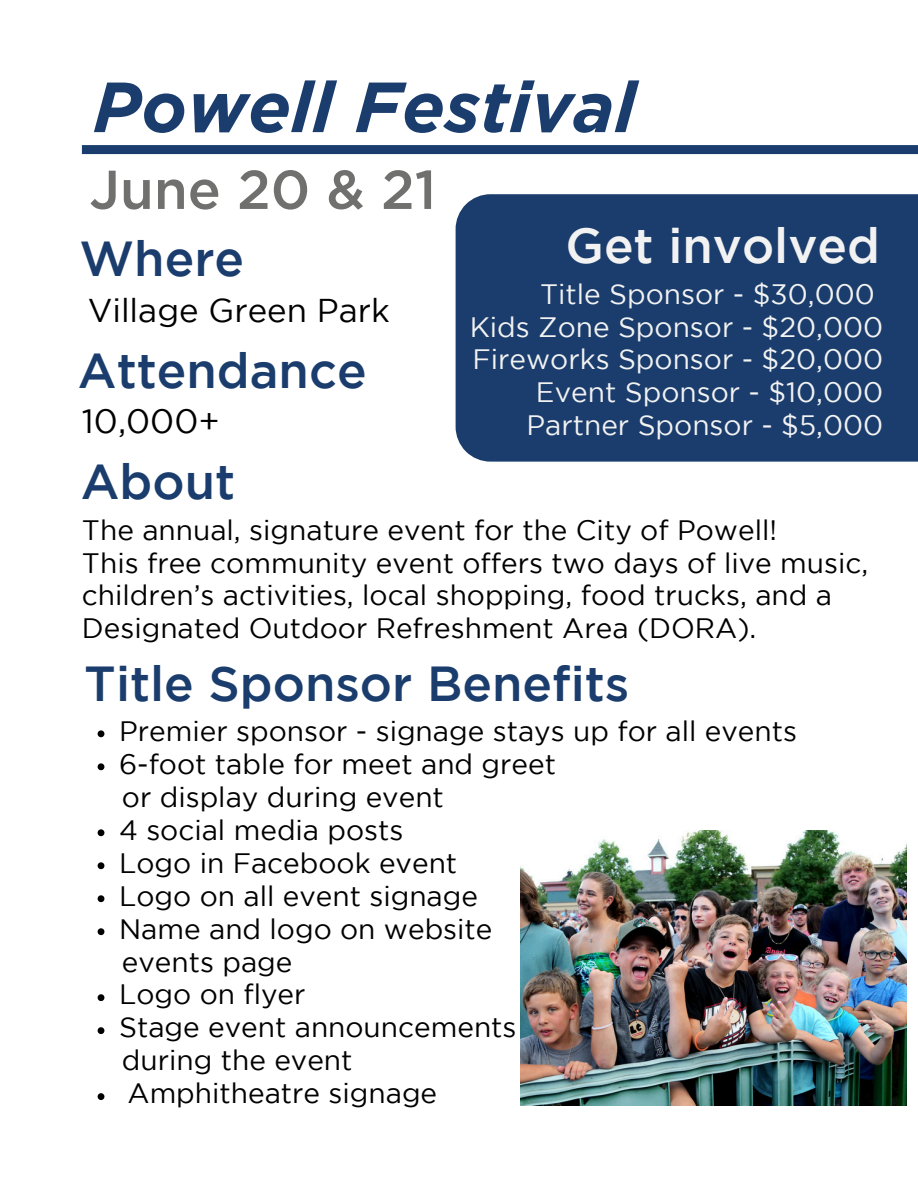
<style>
.page{position:relative;width:918px;height:1188px;background:#fff}
.page>*{position:absolute;margin:0;border:0;box-sizing:border-box;transform-origin:0 0}
.t1{font:italic 700 70.8px "Gotham";color:#1a3d6d}
.t2{font:500 54.6px "Gotham";color:#70706e}
.t3{font:500 49.05px "Gotham";color:#1a3d6d}
.t4{font:500 49.05px "Gotham";color:#f2f2f2}
.t5{font:33.6px "Gotham";color:#000}
.t6{font:32.85px "Gotham";color:#000}
.t7{font:28.05px/32.5px "Gotham";color:#000}
.t8{font:28.05px "Gotham";color:#f2f2f2}
</style>
<div class="page">
<div style="left:82px;top:145px;width:836px;height:9px;background:#1a3d6d"></div>
<div style="left:456px;top:194px;width:462px;height:268px;background:#1a3d6d"></div>
<img style="left:520px;top:830px;width:386px;height:276px">
<svg style="left:98px;top:730px;width:6px;height:7px"></svg>
<svg style="left:98px;top:763px;width:6px;height:7px"></svg>
<svg style="left:98px;top:829px;width:6px;height:7px"></svg>
<svg style="left:98px;top:862px;width:6px;height:7px"></svg>
<svg style="left:98px;top:895px;width:6px;height:7px"></svg>
<svg style="left:98px;top:928px;width:6px;height:7px"></svg>
<svg style="left:98px;top:994px;width:6px;height:7px"></svg>
<svg style="left:98px;top:1027px;width:6px;height:7px"></svg>
<svg style="left:98px;top:1093px;width:6px;height:7px"></svg>
<h1 class="t1" style="left:93px;top:80px;width:544px">Powell Festival</h1>
<p class="t2" style="left:89px;top:169px;width:348px">June 20 &amp; 21</p>
<h2 class="t3" style="left:80px;top:241px;width:166px">Where</h2>
<p class="t4" style="left:566px;top:227px;width:316px">Get involved</p>
<h4 class="t8" style="left:540px;top:284px;width:336px">Title Sponsor - $30,000</h4>
<h3 class="t8" style="left:470px;top:316px;width:415px">Kids Zone Sponsor - $20,000</h3>
<h4 class="t8" style="left:472px;top:349px;width:412px">Fireworks Sponsor - $20,000</h4>
<h3 class="t8" style="left:536px;top:382px;width:349px">Event Sponsor - $10,000</h3>
<p class="t8" style="left:526px;top:414px;width:358px">Partner Sponsor - $5,000</p>
<h3 class="t6" style="left:88px;top:298px;width:304px">Village Green Park</h3>
<p class="t3" style="left:78px;top:353px;width:290px">Attendance</p>
<h3 class="t5" style="left:82px;top:408px;width:139px">10,000+</h3>
<p class="t3" style="left:81px;top:463px;width:156px">About</p>
<p class="t7" style="left:82px;top:516px;width:697px">The annual, signature event for the City of Powell!</p>
<p class="t7" style="left:82px;top:548px;width:788px">This free community event offers two days of live music, children’s activities, local shopping, food trucks, and a<br>Designated Outdoor Refreshment Area (DORA).</p>
<p class="t3" style="left:84px;top:665px;width:547px">Title Sponsor Benefits</p>
<h3 class="t7" style="left:119px;top:716px;width:679px">Premier sponsor - signage stays up for all events</h3>
<p class="t7" style="left:119px;top:749px;width:438px">6-foot table for meet and greet</p>
<p class="t7" style="left:122px;top:782px;width:324px">or display during event</p>
<p class="t7" style="left:119px;top:815px;width:286px">4 social media posts</p>
<p class="t7" style="left:119px;top:848px;width:340px">Logo in Facebook event</p>
<p class="t7" style="left:119px;top:881px;width:360px">Logo on all event signage</p>
<p class="t7" style="left:119px;top:914px;width:375px">Name and logo on website</p>
<p class="t7" style="left:122px;top:947px;width:172px">events page</p>
<p class="t7" style="left:119px;top:980px;width:188px">Logo on flyer</p>
<p class="t7" style="left:119px;top:1013px;width:399px">Stage event announcements</p>
<p class="t7" style="left:122px;top:1046px;width:232px">during the event</p>
<p class="t7" style="left:128px;top:1079px;width:311px">Amphitheatre signage</p>
</div>
